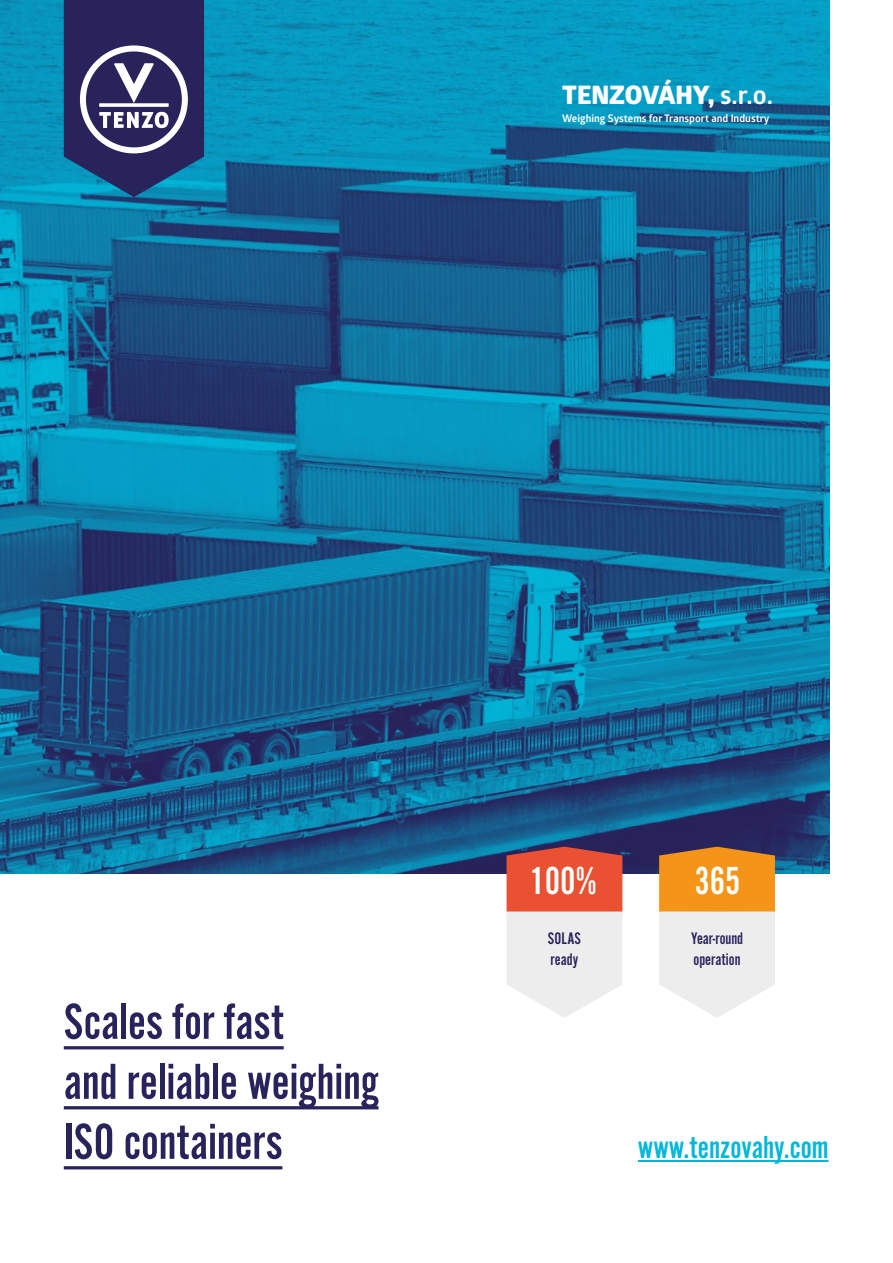
<style>
.page{position:relative;width:893px;height:1263px;background:#fff}
.page>*{position:absolute;margin:0;border:0;box-sizing:border-box;transform-origin:0 0}
.t1{font:52.5px/60px "Alternate Got No 2 D";color:#29235c}
.t2{font:40.65px "Alternate Got No 2 D";color:#fff}
.t3{font:33px "Alternate Got No 2 D";color:#00b7da}
.t4{font:800 25.5px "Glober";color:#fff}
.t5{font:17.4px/20.9px "Alternate Got No 2 D";color:#29235c}
.t6{font:700 10.5px "Glober";color:#fff}
.s1{font-weight:700}
</style>
<div class="page">
<img style="left:0;top:0;width:829px;height:874px">
<svg style="left:64px;top:0;width:140px;height:197px;background:#3f4a7a"></svg>
<hr style="left:64px;top:1046px;width:220px;height:3px;background:#29235c">
<hr style="left:64px;top:1106px;width:315px;height:3px;background:#29235c">
<hr style="left:64px;top:1166px;width:218px;height:3px;background:#29235c">
<hr style="left:638px;top:1160px;width:190px;height:2px;background:#00b7da">
<svg style="left:659px;top:847px;width:116px;height:171px;background:#eccaa0"></svg>
<svg style="left:507px;top:847px;width:115px;height:171px;background:#e8b3a9"></svg>
<p class="t4" style="left:562px;top:76px;width:212px">TENZOVÁHY, <span class="s1">s.r.o.</span></p>
<p class="t6" style="left:562px;top:110px;width:209px">Weighing Systems for Transport and Industry</p>
<p class="t1" style="left:64px;top:993px;width:316px">Scales for fast<br>and reliable weighing<br>ISO containers</p>
<p class="t2" style="left:529px;top:859px;width:69px">100%</p>
<p class="t5" style="left:548px;top:929px;width:35px">SOLAS ready</p>
<p class="t2" style="left:694px;top:859px;width:48px">365</p>
<p class="t5" style="left:691px;top:929px;width:54px">Year-round operation</p>
<p class="t3" style="left:638px;top:1129px;width:192px">www.tenzovahy.com</p>
</div>
